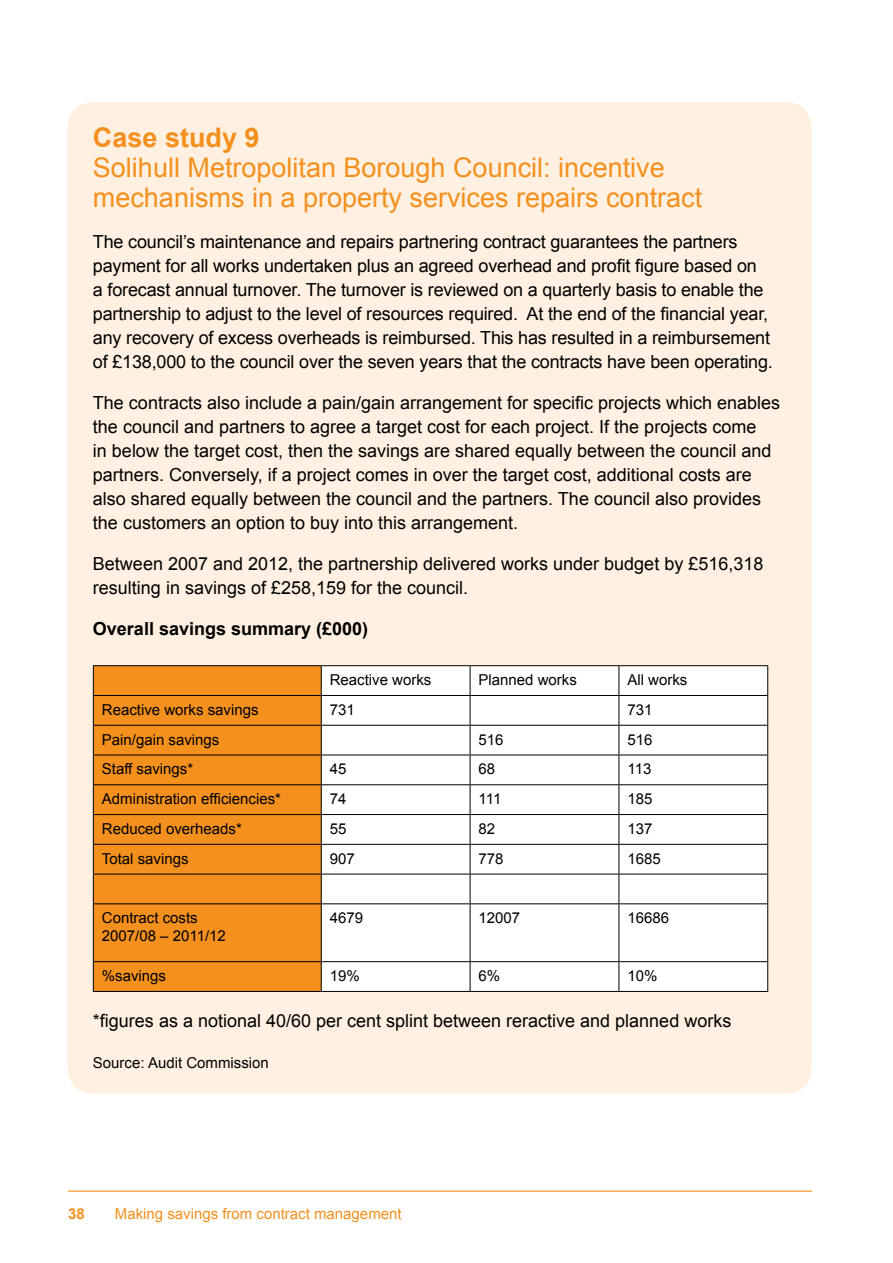
<style>
.page{position:relative;width:893px;height:1263px;background:#fff}
.page>*{position:absolute;margin:0;border:0;box-sizing:border-box;transform-origin:0 0}
.t1{font:27px/30px "Arial";color:#f4901d}
.t2{font:700 27px "Arial";color:#f4901d}
.t3{font:18px/24px "Arial";color:#000}
.t4{font:700 18px "Arial";color:#000}
.t5{font:15px/18px "Arial";color:#000}
.t6{font:15px "Arial";color:#f4901d}
.t7{font:700 15px "Arial";color:#f4901d}
</style>
<div class="page">
<hr style="left:68px;top:1190px;width:744px;height:2px;background:#f4901d">
<div style="left:67px;top:102px;width:745px;height:992px;background:#fff0e1;border-radius:26px"></div>
<div style="left:94px;top:666px;width:227px;height:325px;background:#f4901d"></div>
<div style="left:322px;top:666px;width:445px;height:325px;background:#fff"></div>
<hr style="left:93px;top:665px;width:228px;height:1px;background:#000">
<hr style="left:321px;top:665px;width:149px;height:1px;background:#000">
<hr style="left:470px;top:665px;width:149px;height:1px;background:#000">
<hr style="left:619px;top:665px;width:149px;height:1px;background:#000">
<hr style="left:93px;top:695px;width:228px;height:1px;background:#000">
<hr style="left:321px;top:695px;width:149px;height:1px;background:#000">
<hr style="left:619px;top:695px;width:149px;height:1px;background:#000">
<hr style="left:93px;top:725px;width:228px;height:1px;background:#000">
<hr style="left:321px;top:725px;width:149px;height:1px;background:#000">
<hr style="left:619px;top:725px;width:149px;height:1px;background:#000">
<hr style="left:93px;top:755px;width:228px;height:1px;background:#000">
<hr style="left:321px;top:755px;width:149px;height:1px;background:#000">
<hr style="left:619px;top:755px;width:149px;height:1px;background:#000">
<hr style="left:93px;top:784px;width:228px;height:1px;background:#000">
<hr style="left:321px;top:784px;width:149px;height:1px;background:#000">
<hr style="left:619px;top:784px;width:149px;height:1px;background:#000">
<hr style="left:93px;top:814px;width:228px;height:1px;background:#000">
<hr style="left:321px;top:814px;width:149px;height:1px;background:#000">
<hr style="left:619px;top:814px;width:149px;height:1px;background:#000">
<hr style="left:93px;top:844px;width:228px;height:1px;background:#000">
<hr style="left:321px;top:844px;width:149px;height:1px;background:#000">
<hr style="left:619px;top:844px;width:149px;height:1px;background:#000">
<hr style="left:93px;top:874px;width:228px;height:1px;background:#000">
<svg style="left:93px;top:666px;width:1px;height:237px"></svg>
<hr style="left:321px;top:874px;width:149px;height:1px;background:#000">
<svg style="left:321px;top:666px;width:1px;height:237px"></svg>
<hr style="left:619px;top:874px;width:149px;height:1px;background:#000">
<svg style="left:767px;top:666px;width:1px;height:237px"></svg>
<hr style="left:93px;top:903px;width:228px;height:1px;background:#000">
<hr style="left:93px;top:904px;width:1px;height:57px;background:#000">
<hr style="left:321px;top:903px;width:149px;height:1px;background:#000">
<hr style="left:321px;top:904px;width:1px;height:57px;background:#000">
<hr style="left:619px;top:903px;width:149px;height:1px;background:#000">
<hr style="left:767px;top:904px;width:1px;height:57px;background:#000">
<hr style="left:93px;top:961px;width:228px;height:1px;background:#000">
<svg style="left:93px;top:962px;width:1px;height:29px"></svg>
<hr style="left:321px;top:961px;width:149px;height:1px;background:#000">
<svg style="left:321px;top:962px;width:1px;height:29px"></svg>
<hr style="left:619px;top:961px;width:149px;height:1px;background:#000">
<svg style="left:470px;top:666px;width:150px;height:325px;background:#f1f1f1"></svg>
<svg style="left:767px;top:962px;width:1px;height:29px"></svg>
<hr style="left:93px;top:991px;width:228px;height:1px;background:#000">
<hr style="left:321px;top:991px;width:149px;height:1px;background:#000">
<hr style="left:470px;top:991px;width:149px;height:1px;background:#000">
<hr style="left:619px;top:991px;width:149px;height:1px;background:#000">
<h1 class="t2" style="left:93px;top:120px;width:168px">Case study 9</h1>
<h1 class="t1" style="left:93px;top:153px;width:611px">Solihull Metropolitan Borough Council: incentive mechanisms in a property services repairs contract</h1>
<p class="t3" style="left:93px;top:230px;width:681px">The council’s maintenance and repairs partnering contract guarantees the partners payment for all works undertaken plus an agreed overhead and profit figure based on<br>a forecast annual turnover. The turnover is reviewed on a quarterly basis to enable the partnership to adjust to the level of resources required. At the end of the financial year, any recovery of excess overheads is reimbursed. This has resulted in a reimbursement of £138,000 to the council over the seven years that the contracts have been operating.</p>
<p class="t3" style="left:93px;top:391px;width:689px">The contracts also include a pain/gain arrangement for specific projects which enables the council and partners to agree a target cost for each project. If the projects come<br>in below the target cost, then the savings are shared equally between the council and partners. Conversely, if a project comes in over the target cost, additional costs are also shared equally between the council and the partners. The council also provides the customers an option to buy into this arrangement.</p>
<p class="t3" style="left:93px;top:552px;width:672px">Between 2007 and 2012, the partnership delivered works under budget by £516,318 resulting in savings of £258,159 for the council.</p>
<p class="t4" style="left:93px;top:617px;width:277px">Overall savings summary (£000)</p>
<p class="t5" style="left:330px;top:671px;width:103px">Reactive works</p>
<p class="t5" style="left:479px;top:671px;width:100px">Planned works</p>
<p class="t5" style="left:627px;top:671px;width:61px">All works</p>
<p class="t5" style="left:102px;top:701px;width:158px">Reactive works savings</p>
<p class="t5" style="left:330px;top:701px;width:27px">731</p>
<p class="t5" style="left:627px;top:701px;width:27px">731</p>
<p class="t5" style="left:102px;top:730px;width:119px">Pain/gain savings</p>
<p class="t5" style="left:479px;top:730px;width:27px">516</p>
<p class="t5" style="left:627px;top:730px;width:27px">516</p>
<p class="t5" style="left:102px;top:760px;width:93px">Staff savings*</p>
<p class="t5" style="left:330px;top:760px;width:18px">45</p>
<p class="t5" style="left:479px;top:760px;width:18px">68</p>
<p class="t5" style="left:627px;top:760px;width:25px">113</p>
<p class="t5" style="left:102px;top:790px;width:181px">Administration efficiencies*</p>
<p class="t5" style="left:330px;top:790px;width:18px">74</p>
<p class="t5" style="left:479px;top:790px;width:24px">111</p>
<p class="t5" style="left:627px;top:790px;width:27px">185</p>
<p class="t5" style="left:102px;top:820px;width:142px">Reduced overheads*</p>
<p class="t5" style="left:330px;top:820px;width:18px">55</p>
<p class="t5" style="left:479px;top:820px;width:18px">82</p>
<p class="t5" style="left:627px;top:820px;width:27px">137</p>
<p class="t5" style="left:102px;top:849px;width:88px">Total savings</p>
<p class="t5" style="left:330px;top:849px;width:27px">907</p>
<p class="t5" style="left:479px;top:849px;width:27px">778</p>
<p class="t5" style="left:627px;top:849px;width:35px">1685</p>
<p class="t5" style="left:102px;top:909px;width:126px">Contract costs<br>2007/08 – 2011/12</p>
<p class="t5" style="left:330px;top:909px;width:35px">4679</p>
<p class="t5" style="left:479px;top:909px;width:43px">12007</p>
<p class="t5" style="left:627px;top:909px;width:43px">16686</p>
<p class="t5" style="left:102px;top:967px;width:66px">%savings</p>
<p class="t5" style="left:330px;top:967px;width:32px">19%</p>
<p class="t5" style="left:479px;top:967px;width:23px">6%</p>
<p class="t5" style="left:627px;top:967px;width:32px">10%</p>
<p class="t3" style="left:93px;top:1009px;width:640px">*figures as a notional 40/60 per cent splint between reractive and planned works</p>
<p class="t5" style="left:93px;top:1054px;width:177px">Source: Audit Commission</p>
<p class="t7" style="left:68px;top:1203px;width:18px">38</p>
<p class="t6" style="left:115px;top:1203px;width:288px">Making savings from contract management</p>
</div>
